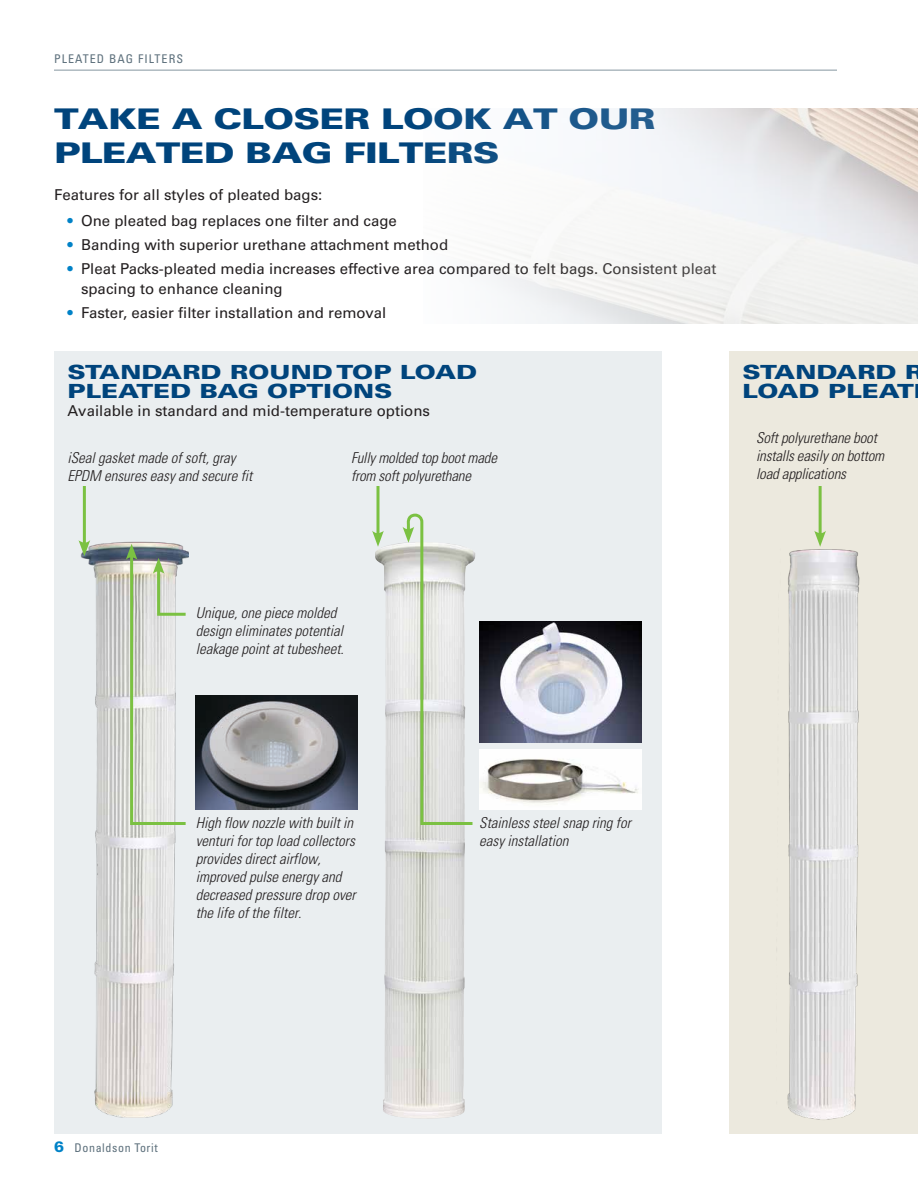
<style>
.page{position:relative;width:918px;height:1188px;background:#fff}
.page>*{position:absolute;margin:0;border:0;box-sizing:border-box;transform-origin:0 0}
.t1{font:900 28.5px/34.5px "Univers LT Std";letter-spacing:-.02em;color:#00447c;scale:1.3 1}
.t2{font:900 19.5px/19.5px "Univers LT Std";color:#00447c;scale:1.3 1}
.t3{font:italic 300 condensed 15px/18px "Univers LT Std";color:#231f20}
.t4{font:15px/19.5px "Univers LT Std";color:#231f20}
.t5{font:condensed 12px "Univers LT Std";letter-spacing:.09em;color:#5d707c}
.t6{font:condensed 12px "Univers LT Std";letter-spacing:.05em;color:#5d707c}
.s1{color:#0082c7}
.s2{font-weight:900;font-stretch:normal;font-size:15px;color:#0082c7}
</style>
<div class="page">
<hr style="left:54px;top:69px;width:783px;height:2px;background:#aeb9c0">
<div style="left:729px;top:351px;width:189px;height:783px;background:#ece9de"></div>
<div style="left:54px;top:351px;width:608px;height:783px;background:#eaeef0"></div>
<img style="left:787px;top:549px;width:73px;height:571px">
<hr style="left:819px;top:486px;width:3px;height:50px;background:#7bc142">
<svg style="left:814px;top:531px;width:12px;height:16px"></svg>
<img style="left:78px;top:540px;width:99px;height:578px">
<hr style="left:83px;top:486px;width:3px;height:60px;background:#7bc142">
<svg style="left:79px;top:540px;width:11px;height:16px"></svg>
<svg style="left:126px;top:544px;width:63px;height:282px"></svg>
<img style="left:375px;top:543px;width:90px;height:576px">
<svg style="left:376px;top:486px;width:4px;height:45px"></svg>
<svg style="left:372px;top:531px;width:12px;height:16px"></svg>
<img style="left:196px;top:695px;width:162px;height:115px">
<img style="left:479px;top:621px;width:162px;height:121px">
<img style="left:479px;top:749px;width:162px;height:61px">
<svg style="left:403px;top:513px;width:73px;height:313px"></svg>
<img style="left:486px;top:108px;width:432px;height:216px">
<p class="t5" style="left:54px;top:51px;width:131px">PLEATED BAG FILTERS</p>
<h1 class="t1" style="left:54px;top:101px;width:464px">TAKE A CLOSER LOOK AT OUR<br>PLEATED BAG FILTERS</h1>
<p class="t4" style="left:54px;top:185px;width:270px">Features for all styles of pleated bags:</p>
<p class="t4" style="left:68px;top:211px;width:331px"><span class="s1">•</span> One pleated bag replaces one filter and cage</p>
<p class="t4" style="left:68px;top:235px;width:382px"><span class="s1">•</span> Banding with superior urethane attachment method</p>
<p class="t4" style="left:81px;top:259px;width:637px;text-indent:-14px"><span class="s1">•</span> Pleat Packs-pleated media increases effective area compared to felt bags. Consistent pleat spacing to enhance cleaning</p>
<p class="t4" style="left:68px;top:303px;width:320px"><span class="s1">•</span> Faster, easier filter installation and removal</p>
<h2 class="t2" style="left:68px;top:362px;width:317px">STANDARD ROUND TOP LOAD<br>PLEATED BAG OPTIONS</h2>
<p class="t4" style="left:67px;top:401px;width:364px">Available in standard and mid-temperature options</p>
<p class="t3" style="left:68px;top:449px;width:186px">iSeal gasket made of soft, gray<br>EPDM ensures easy and secure fit</p>
<p class="t3" style="left:351px;top:449px;width:148px">Fully molded top boot made from soft polyurethane</p>
<h2 class="t2" style="left:742px;top:362px;width:141px">STANDARD R<br>LOAD PLEAT</h2>
<p class="t3" style="left:756px;top:429px;width:130px">Soft polyurethane boot installs easily on bottom load applications</p>
<p class="t3" style="left:196px;top:604px;width:150px">Unique, one piece molded design eliminates potential leakage point at tubesheet.</p>
<p class="t3" style="left:196px;top:813px;width:161px">High flow nozzle with built in venturi for top load collectors provides direct airflow, improved pulse energy and decreased pressure drop over the life of the filter.</p>
<p class="t3" style="left:479px;top:813px;width:153px">Stainless steel snap ring for easy installation</p>
<p class="t6" style="left:54px;top:1140px;width:105px"><span class="s2">6</span> Donaldson Torit</p>
</div>
